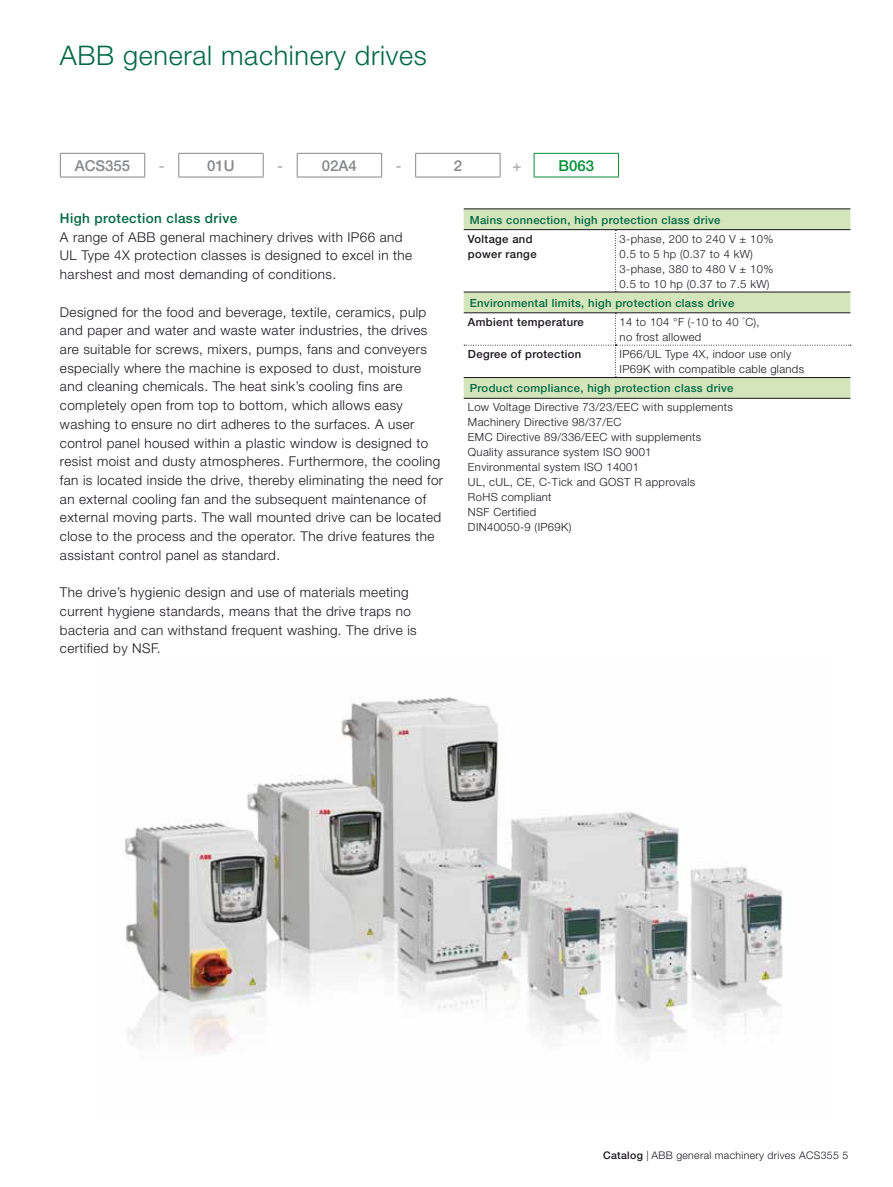
<style>
.page{position:relative;width:893px;height:1187px;background:#fff}
.page>*{position:absolute;margin:0;border:0;box-sizing:border-box;transform-origin:0 0}
.t1{font:300 27px "Helvetica Neue";letter-spacing:.025em;color:#006943}
.t2{font:500 15px "Helvetica Neue";color:#87888a}
.t3{font:500 15px "Helvetica Neue";color:#b1b3b4}
.t4{font:500 15px "Helvetica Neue";color:#009036}
.t5{font:300 13.5px/18.8px "Helvetica Neue";letter-spacing:.03em;color:#1a171c}
.t6{font:500 13.5px "Helvetica Neue";letter-spacing:.03em;color:#006943}
.t7{font:300 11.25px/15px "Helvetica Neue";letter-spacing:.03em;color:#1a171c}
.t8{font:500 11.25px "Helvetica Neue";letter-spacing:.03em;color:#006943}
.t9{font:500 11.25px/15px "Helvetica Neue";letter-spacing:.03em;color:#1a171c}
.t10{font:300 10.5px "Helvetica Neue";letter-spacing:.03em;color:#1a171c}
.s1{font-weight:500}
</style>
<div class="page">
<img style="left:125px;top:697px;width:658px;height:356px">
<hr style="left:60px;top:177px;width:85px;height:1px;background:#87888a">
<hr style="left:60px;top:153px;width:85px;height:1px;background:#87888a">
<svg style="left:60px;top:154px;width:1px;height:23px"></svg>
<svg style="left:144px;top:154px;width:1px;height:23px"></svg>
<hr style="left:178px;top:153px;width:86px;height:1px;background:#87888a">
<svg style="left:178px;top:154px;width:1px;height:23px"></svg>
<svg style="left:263px;top:154px;width:1px;height:23px"></svg>
<hr style="left:415px;top:153px;width:85px;height:1px;background:#87888a">
<svg style="left:415px;top:154px;width:1px;height:23px"></svg>
<svg style="left:500px;top:154px;width:1px;height:23px"></svg>
<hr style="left:178px;top:177px;width:86px;height:1px;background:#87888a">
<hr style="left:415px;top:177px;width:85px;height:1px;background:#87888a">
<hr style="left:297px;top:153px;width:85px;height:1px;background:#87888a">
<svg style="left:297px;top:154px;width:1px;height:23px"></svg>
<svg style="left:381px;top:154px;width:1px;height:23px"></svg>
<hr style="left:297px;top:177px;width:85px;height:1px;background:#87888a">
<hr style="left:534px;top:153px;width:85px;height:1px;background:#009036">
<svg style="left:534px;top:154px;width:1px;height:23px"></svg>
<svg style="left:618px;top:154px;width:1px;height:23px"></svg>
<hr style="left:534px;top:177px;width:85px;height:1px;background:#009036">
<svg style="left:464px;top:209px;width:386px;height:189px"></svg>
<svg style="left:615px;top:230px;width:1px;height:62px"></svg>
<svg style="left:464px;top:313px;width:387px;height:64px"></svg>
<hr style="left:464px;top:208px;width:386px;height:1px;background:#1a171c">
<hr style="left:464px;top:229px;width:386px;height:1px;background:#1a171c">
<hr style="left:464px;top:292px;width:386px;height:1px;background:#1a171c">
<hr style="left:464px;top:312px;width:386px;height:1px;background:#1a171c">
<hr style="left:464px;top:377px;width:386px;height:1px;background:#1a171c">
<hr style="left:464px;top:398px;width:386px;height:1px;background:#1a171c">
<h1 class="t1" style="left:60px;top:46px;width:368px">ABB general machinery drives</h1>
<p class="t2" style="left:75px;top:160px;width:57px">ACS355</p>
<p class="t3" style="left:159px;top:160px;width:7px">-</p>
<p class="t2" style="left:207px;top:160px;width:29px">01U</p>
<p class="t3" style="left:277px;top:160px;width:7px">-</p>
<p class="t2" style="left:322px;top:160px;width:37px">02A4</p>
<p class="t3" style="left:396px;top:160px;width:7px">-</p>
<p class="t2" style="left:454px;top:160px;width:10px">2</p>
<p class="t3" style="left:513px;top:160px;width:10px">+</p>
<p class="t4" style="left:558px;top:160px;width:37px">B063</p>
<p class="t6" style="left:60px;top:213px;width:179px">High protection class drive</p>
<p class="t5" style="left:60px;top:229px;width:354px">A range of ABB general machinery drives with IP66 and<br>UL Type 4X protection classes is designed to excel in the harshest and most demanding of conditions.</p>
<p class="t5" style="left:60px;top:303px;width:385px">Designed for the food and beverage, textile, ceramics, pulp and paper and water and waste water industries, the drives are suitable for screws, mixers, pumps, fans and conveyers especially where the machine is exposed to dust, moisture and cleaning chemicals. The heat sink’s cooling fins are completely open from top to bottom, which allows easy washing to ensure no dirt adheres to the surfaces. A user control panel housed within a plastic window is designed to resist moist and dusty atmospheres. Furthermore, the cooling fan is located inside the drive, thereby eliminating the need for an external cooling fan and the subsequent maintenance of external moving parts. The wall mounted drive can be located close to the process and the operator. The drive features the assistant control panel as standard.</p>
<p class="t5" style="left:60px;top:584px;width:358px">The drive’s hygienic design and use of materials meeting current hygiene standards, means that the drive traps no bacteria and can withstand frequent washing. The drive is certified by NSF.</p>
<p class="t8" style="left:470px;top:215px;width:252px">Mains connection, high protection class drive</p>
<p class="t9" style="left:468px;top:232px;width:70px">Voltage and power range</p>
<p class="t7" style="left:620px;top:232px;width:155px">3-phase, 200 to 240 V ± 10%<br>0.5 to 5 hp (0.37 to 4 kW)<br>3-phase, 380 to 480 V ± 10%<br>0.5 to 10 hp (0.37 to 7.5 kW)</p>
<p class="t8" style="left:470px;top:299px;width:266px">Environmental limits, high protection class drive</p>
<p class="t9" style="left:468px;top:315px;width:117px">Ambient temperature</p>
<p class="t7" style="left:620px;top:315px;width:142px">14 to 104 °F (-10 to 40 <sup>°</sup>C), no frost allowed</p>
<p class="t9" style="left:468px;top:348px;width:115px">Degree of protection</p>
<p class="t7" style="left:620px;top:348px;width:186px">IP66/UL Type 4X, indoor use only<br>IP69K with compatible cable glands</p>
<p class="t8" style="left:470px;top:384px;width:265px">Product compliance, high protection class drive</p>
<p class="t7" style="left:468px;top:401px;width:266px">Low Voltage Directive 73/23/EEC with supplements<br>Machinery Directive 98/37/EC<br>EMC Directive 89/336/EEC with supplements<br>Quality assurance system ISO 9001<br>En vi ron men tal sys tem ISO 14001<br>UL, cUL, CE, C-Tick and GOST R approvals<br>RoHS compliant<br>NSF Certified<br>DIN40050-9 (IP69K)</p>
<p class="t10" style="left:603px;top:1151px;width:247px"><span class="s1">Catalog</span> | ABB general machinery drives ACS355 5</p>
</div>
